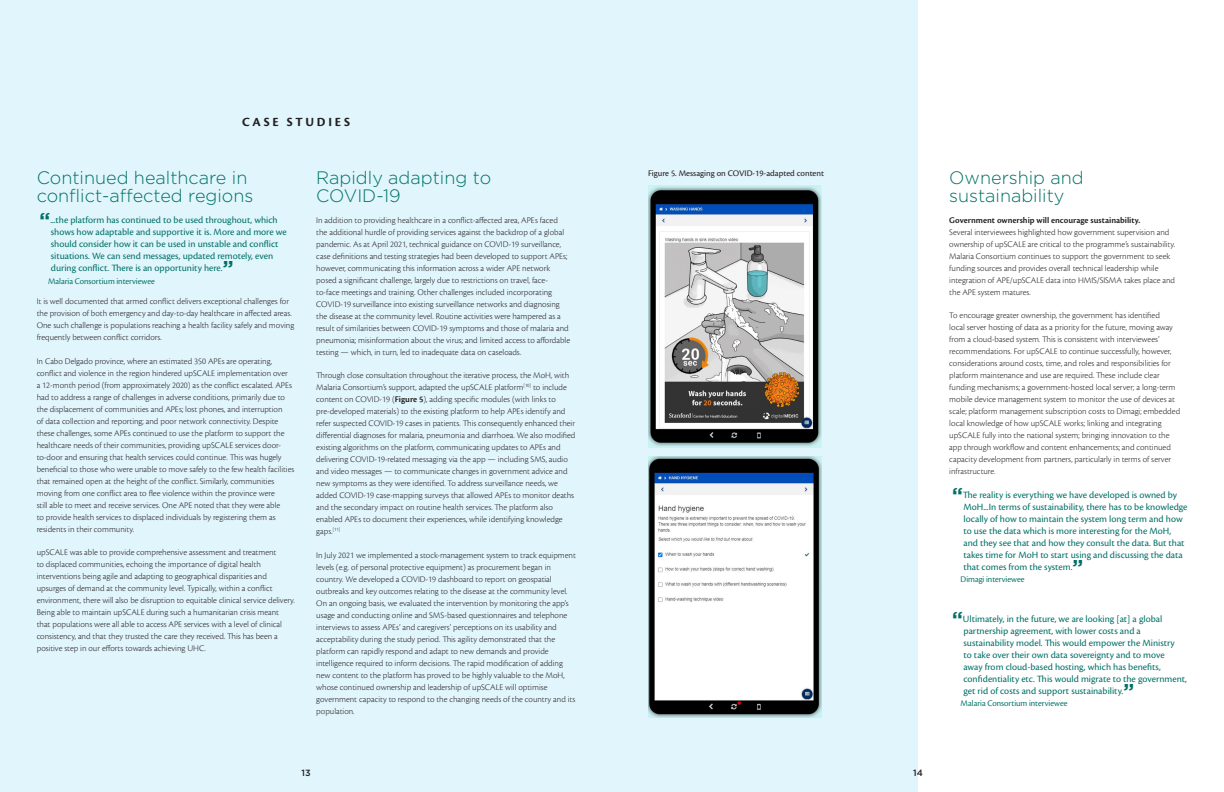
<style>
.page{position:relative;width:1224px;height:792px;background:#fff}
.page>*{position:absolute;margin:0;border:0;box-sizing:border-box;transform-origin:0 0}
.Heading_02{font:300 18px/18px "Gotham";color:#007167}
.body{font:700 13px "Cronos Pro";letter-spacing:.215em;color:#231f20}
.t1{font:10px/12px "Cronos Pro";color:#007167}
.body-2{font:300 9px/12px "Cronos Pro";color:#231f20}
.Quotee{font:9px "Cronos Pro Disp";color:#007167}
.Figure_Headings{font:9px "Cronos Pro";color:#231f20}
.t2{font:500 9px "Gotham";color:#231f20}
.s1{font-family:"Gotham";font-weight:700;font-size:20px}
.s2{font-weight:600}
</style>
<div class="page">
<div style="left:0;top:0;width:918px;height:792px;background:#e1f5fc"></div>
<img style="left:648px;top:185px;width:173px;height:263px">
<img style="left:648px;top:457px;width:173px;height:261px">
<p class="body" style="left:242px;top:114px;width:109px">CASE STUDIES</p>
<p class="Heading_02" style="left:37px;top:169px;width:218px">Continued healthcare in conflict-affected regions</p>
<p class="t1" style="left:51px;top:214px;width:237px;text-indent:-11px"><span class="s1">“</span>...the platform has continued to be used throughout, which shows how adaptable and supportive it is. More and more we should consider how it can be used in unstable and conflict situations. We can send messages, updated remotely, even during conflict. There is an opportunity here.<span class="s1">”</span></p>
<p class="Quotee" style="left:48px;top:276px;width:108px">Malaria Consortium interviewee</p>
<p class="body-2" style="left:37px;top:295px;width:259px">It is well documented that armed conflict delivers exceptional challenges for the provision of both emergency and day-to-day healthcare in affected areas.<br>One such challenge is populations reaching a health facility safely and moving frequently between conflict corridors.</p>
<p class="body-2" style="left:37px;top:355px;width:259px">In Cabo Delgado province, where an estimated 350 APEs are operating, conflict and violence in the region hindered upSCALE implementation over<br>a 12-month period (from approximately 2020) as the conflict escalated. APEs had to address a range of challenges in adverse conditions, primarily due to the displacement of communities and APEs; lost phones, and interruption<br>of data collection and reporting; and poor network connectivity. Despite these challenges, some APEs continued to use the platform to support the healthcare needs of their communities, providing upSCALE services door&shy;to-door and ensuring that health services could continue. This was hugely beneficial to those who were unable to move safely to the few health facilities that remained open at the height of the conflict. Similarly, communities moving from one conflict area to flee violence within the province were<br>still able to meet and receive services. One APE noted that they were able<br>to provide health services to displaced individuals by registering them as residents in their community.</p>
<p class="body-2" style="left:37px;top:546px;width:260px">upSCALE was able to provide comprehensive assessment and treatment<br>to displaced communities, echoing the importance of digital health interventions being agile and adapting to geographical disparities and upsurges of demand at the community level. Typically, within a conflict environment, there will also be disruption to equitable clinical service delivery.<br>Being able to maintain upSCALE during such a humanitarian crisis meant that populations were all able to access APE services with a level of clinical consistency, and that they trusted the care they received. This has been a positive step in our efforts towards achieving UHC.</p>
<p class="Heading_02" style="left:316px;top:169px;width:176px">Rapidly adapting to<br>COVID-19</p>
<p class="body-2" style="left:316px;top:214px;width:255px">In addition to providing healthcare in a conflict-affected area, APEs faced the additional hurdle of providing services against the backdrop of a global pandemic. As at April 2021, technical guidance on COVID-19 surveillance, case definitions and testing strategies had been developed to support APEs; however, communicating this information across a wider APE network posed a significant challenge, largely due to restrictions on travel, face&shy;to-face meetings and training. Other challenges included incorporating COVID-19 surveillance into existing surveillance networks and diagnosing the disease at the community level. Routine activities were hampered as a result of similarities between COVID-19 symptoms and those of malaria and pneumonia; misinformation about the virus; and limited access to affordable testing — which, in turn, led to inadequate data on caseloads.</p>
<p class="body-2" style="left:316px;top:369px;width:261px">Through close consultation throughout the iterative process, the MoH, with Malaria Consortium’s support, adapted the upSCALE platform<sup>[10]</sup> to include content on COVID-19 (<span class="s2">Figure 5</span>), adding specific modules (with links to pre-developed materials) to the existing platform to help APEs identify and refer suspected COVID-19 cases in patients. This consequently enhanced their differential diagnoses for malaria, pneumonia and diarrhoea. We also modified existing algorithms on the platform, communicating updates to APEs and delivering COVID-19-related messaging via the app — including SMS, audio and video messages — to communicate changes in government advice and new symptoms as they were identified. To address surveillance needs, we added COVID-19 case-mapping surveys that allowed APEs to monitor deaths and the secondary impact on routine health services. The platform also enabled APEs to document their experiences, while identifying knowledge gaps.<sup>[11]</sup></p>
<p class="body-2" style="left:316px;top:549px;width:261px">In July 2021 we implemented a stock-management system to track equipment levels (e.g. of personal protective equipment) as procurement began in country. We developed a COVID-19 dashboard to report on geospatial outbreaks and key outcomes relating to the disease at the community level.<br>On an ongoing basis, we evaluated the intervention by monitoring the app’s usage and conducting online and SMS-based questionnaires and telephone interviews to assess APEs’ and caregivers’ perceptions on its usability and acceptability during the study period. This agility demonstrated that the platform can rapidly respond and adapt to new demands and provide intelligence required to inform decisions. The rapid modification of adding new content to the platform has proved to be highly valuable to the MoH, whose continued ownership and leadership of upSCALE will optimise government capacity to respond to the changing needs of the country and its population.</p>
<p class="Figure_Headings" style="left:648px;top:168px;width:178px">Figure 5. Messaging on COVID-19-adapted content</p>
<p class="t2" style="left:301px;top:767px;width:11px">13</p>
<p class="t2" style="left:913px;top:767px;width:11px">14</p>
<p class="Heading_02" style="left:949px;top:169px;width:136px">Ownership and sustainability</p>
<p class="body-2" style="left:949px;top:214px;width:227px"><span class="s2">Government ownership will encourage sustainability.<br></span>Several interviewees highlighted how government supervision and ownership of upSCALE are critical to the programme’s sustainability.<br>Malaria Consortium continues to support the government to seek funding sources and provides overall technical leadership while integration of APE/upSCALE data into HMIS/SISMA takes place and the APE system matures.</p>
<p class="body-2" style="left:949px;top:309px;width:232px">To encourage greater ownership, the government has identified<br>local server hosting of data as a priority for the future, moving away from a cloud-based system. This is consistent with interviewees’ recommendations. For upSCALE to continue successfully, however, considerations around costs, time, and roles and responsibilities for platform maintenance and use are required. These include clear funding mechanisms; a government-hosted local server; a long-term mobile device management system to monitor the use of devices at scale; platform management subscription costs to Dimagi; embedded local knowledge of how upSCALE works; linking and integrating upSCALE fully into the national system; bringing innovation to the app through workflow and content enhancements; and continued capacity development from partners, particularly in terms of server infrastructure.</p>
<p class="t1" style="left:963px;top:489px;width:226px;text-indent:-11px"><span class="s1">“</span>The reality is everything we have developed is owned by MoH...In terms of sustainability, there has to be knowledge locally of how to maintain the system long term and how to use the data which is more interesting for the MoH, and they see that and how they consult the data. But that takes time for MoH to start using and discussing the data that comes from the system.<span class="s1">”</span></p>
<p class="Quotee" style="left:961px;top:575px;width:65px">Dimagi interviewee</p>
<p class="t1" style="left:963px;top:612px;width:225px;text-indent:-11px"><span class="s1">“</span>Ultimately, in the future, we are looking [at] a global partnership agreement, with lower costs and a sustainability model. This would empower the Ministry<br>to take over their own data sovereignty and to move<br>away from cloud-based hosting, which has benefits, confidentiality etc. This would migrate to the government, get rid of costs and support sustainability.<span class="s1">”</span></p>
<p class="Quotee" style="left:961px;top:698px;width:108px">Malaria Consortium interviewee</p>
</div>
